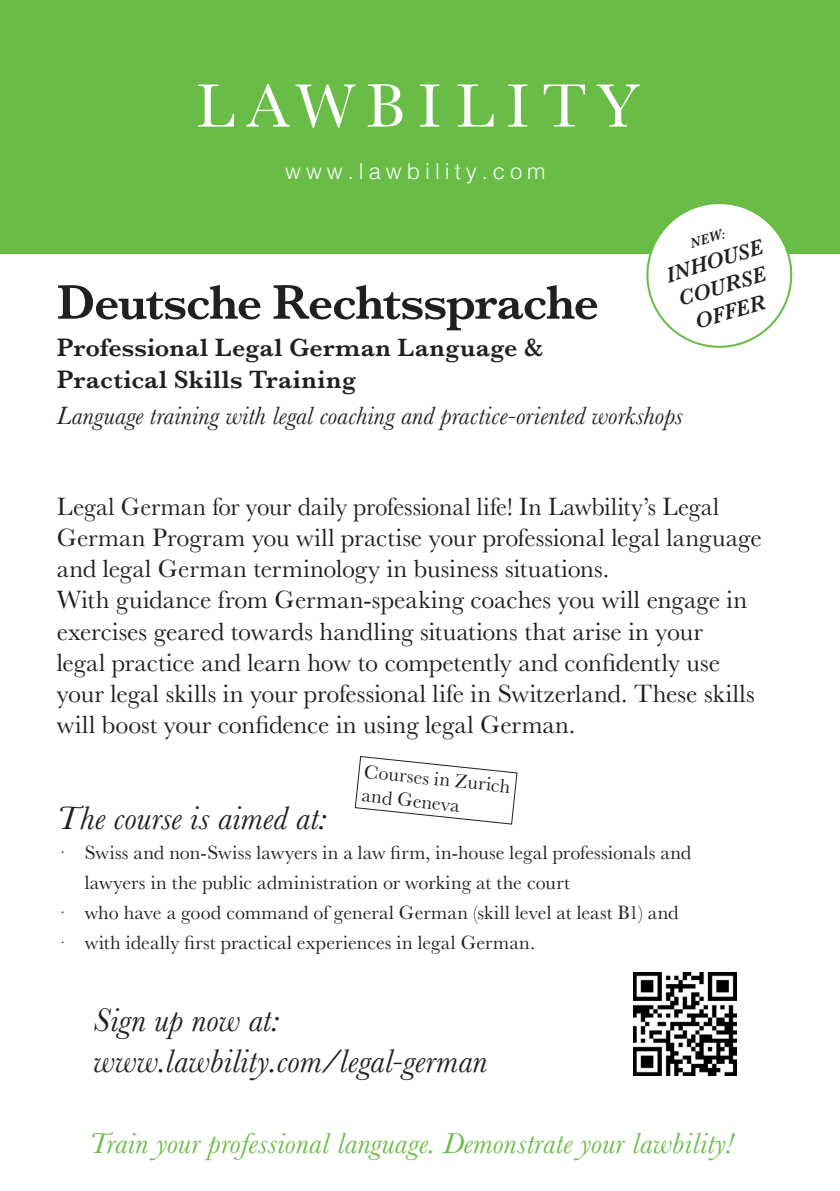
<style>
.page{position:relative;width:840px;height:1191px;background:#fff}
.page>*{position:absolute;margin:0;border:0;box-sizing:border-box;transform-origin:0 0}
.t1{font:600 50px "Baskerville";letter-spacing:-.025em;color:#231f20}
.t2{font:italic 34px/40.8px "Baskerville";letter-spacing:.005em;color:#231f20}
.t3{font:italic 30px "Baskerville";letter-spacing:.01em;color:#69bd46}
.t4{font:26px/31.2px "Baskerville";color:#231f20}
.t5{font:italic 26px "Baskerville";letter-spacing:.005em;color:#231f20}
.t6{font:600 26px/32px "Baskerville";letter-spacing:.015em;color:#231f20}
.t7{font:300 23px "Helvetica Neue";letter-spacing:.21em;color:#fff}
.t8{font:italic 600 22px/26.4px "Baskerville";color:#231f20}
.t9{font:300 22px "Helvetica";letter-spacing:.225em;color:#fff}
.t10{font:20px/24px "Baskerville";letter-spacing:.005em;color:#231f20}
.t11{font:italic 600 14px "Baskerville";color:#231f20}
</style>
<div class="page">
<div style="left:0;top:0;width:839px;height:254px;background:#69bd46"></div>
<svg style="left:646px;top:204px;width:147px;height:144px"></svg>
<svg style="left:198px;top:84px;width:36px;height:43px"></svg>
<svg style="left:246px;top:84px;width:43px;height:43px"></svg>
<svg style="left:295px;top:84px;width:60px;height:44px"></svg>
<svg style="left:367px;top:84px;width:35px;height:43px"></svg>
<svg style="left:420px;top:84px;width:19px;height:43px"></svg>
<svg style="left:457px;top:84px;width:36px;height:43px"></svg>
<svg style="left:508px;top:84px;width:19px;height:43px"></svg>
<svg style="left:543px;top:84px;width:41px;height:43px"></svg>
<svg style="left:596px;top:84px;width:43px;height:43px"></svg>
<img style="left:633px;top:972px;width:103px;height:103px">
<svg style="left:354px;top:756px;width:163px;height:69px"></svg>
<p class="t7" style="left:257px;top:156px;width:320px">www.anwaltsschule.ch</p>
<p class="t9" style="left:285px;top:152px;width:262px">www.lawbility.com</p>
<p class="t11" style="left:687px;top:234px;width:37px;rotate:-17deg">NEW:</p>
<p class="t8" style="left:662px;top:263px;width:102px;rotate:-17deg">INHOUSE<br>COURSE</p>
<h1 class="t1" style="left:57px;top:267px;width:543px">Deutsche Rechtssprache</h1>
<p class="t8" style="left:691px;top:310px;width:73px;rotate:-17deg">OFFER</p>
<p class="t6" style="left:57px;top:332px;width:488px">Professional Legal German Language &amp;<br>Practical Skills Training</p>
<p class="t5" style="left:57px;top:399px;width:627px">Language training with legal coaching and practice-oriented workshops</p>
<p class="t4" style="left:57px;top:491px;width:706px">Legal German for your daily professional life! In Lawbility’s Legal German Program you will practise your professional legal language and legal German terminology in business situations.<br>With guidance from German-speaking coaches you will engage in exercises geared towards handling situations that arise in your<br>legal practice and learn how to competently and confidently use your legal skills in your professional life in Switzerland. These skills will boost your confidence in using legal German.</p>
<p class="t10" style="left:365px;top:759px;width:148px;rotate:6deg">Courses in Zurich and Geneva</p>
<h2 class="t2" style="left:57px;top:798px;width:271px">The course is aimed at:</h2>
<p class="t10" style="left:57px;top:841px;width:635px">· Swiss and non-Swiss lawyers in a law firm, in-house legal professionals and</p>
<p class="t10" style="left:85px;top:871px;width:486px">lawyers in the public administration or working at the court</p>
<p class="t10" style="left:57px;top:901px;width:623px">· who have a good command of general German (skill level at least B1) and</p>
<p class="t10" style="left:57px;top:931px;width:479px">· with ideally first practical experiences in legal German.</p>
<h2 class="t2" style="left:94px;top:1000px;width:395px">Sign up now at: www.lawbility.com/legal-german</h2>
<p class="t3" style="left:89px;top:1123px;width:645px">Train your professional language. Demonstrate your lawbility!</p>
</div>
